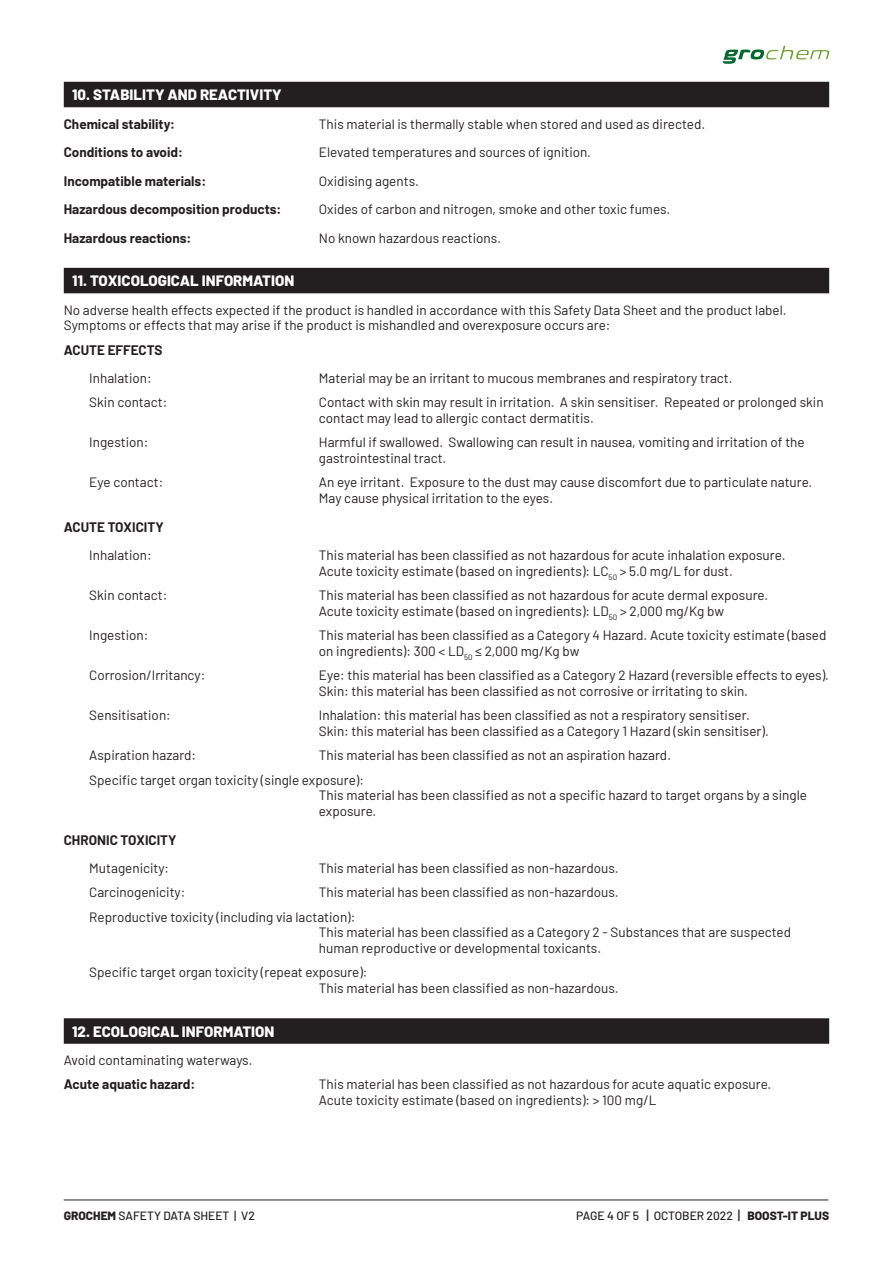
<style>
.page{position:relative;width:893px;height:1263px;background:#fff}
.page>*{position:absolute;margin:0;border:0;box-sizing:border-box;transform-origin:0 0}
.t1{font:800 15px "Barlow";color:#fff}
.t2{font:13.5px/15.8px "Barlow";color:#231f20}
.t3{font:700 13.5px "Barlow";color:#231f20}
.t4{font:500 12px "Barlow";color:#231f20}
.s1{font-weight:800}
.s2{font-size:13.5px}
</style>
<div class="page">
<hr style="left:64px;top:1199px;width:764px;height:1px;background:#231f20">
<svg style="left:723px;top:46px;width:106px;height:18px"></svg>
<div style="left:64px;top:82px;width:765px;height:25px;background:#231f20"></div>
<div style="left:64px;top:268px;width:765px;height:25px;background:#231f20"></div>
<div style="left:64px;top:1018px;width:765px;height:26px;background:#231f20"></div>
<p class="t1" style="left:72px;top:83px;width:211px">10. STABILITY AND REACTIVITY</p>
<p class="t3" style="left:64px;top:114px;width:113px">Chemical stability:</p>
<p class="t2" style="left:319px;top:115px;width:388px">This material is thermally stable when stored and used as directed.</p>
<p class="t3" style="left:64px;top:142px;width:121px">Conditions to avoid:</p>
<p class="t2" style="left:319px;top:143px;width:273px">Elevated temperatures and sources of ignition.</p>
<p class="t3" style="left:64px;top:171px;width:144px">Incompatible materials:</p>
<p class="t2" style="left:319px;top:172px;width:101px">Oxidising agents.</p>
<p class="t3" style="left:64px;top:199px;width:219px">Hazardous decomposition products:</p>
<p class="t2" style="left:319px;top:200px;width:353px">Oxides of carbon and nitrogen, smoke and other toxic fumes.</p>
<p class="t3" style="left:64px;top:228px;width:129px">Hazardous reactions:</p>
<p class="t2" style="left:319px;top:229px;width:184px">No known hazardous reactions.</p>
<p class="t1" style="left:72px;top:269px;width:224px">11. TOXICOLOGICAL INFORMATION</p>
<p class="t2" style="left:64px;top:301px;width:724px">No adverse health effects expected if the product is handled in accordance with this Safety Data Sheet and the product label.<br>Symptoms or effects that may arise if the product is mishandled and overexposure occurs are:</p>
<p class="t3" style="left:64px;top:340px;width:100px">ACUTE EFFECTS</p>
<p class="t2" style="left:89px;top:369px;width:64px">Inhalation:</p>
<p class="t2" style="left:319px;top:369px;width:415px">Material may be an irritant to mucous membranes and respiratory tract.</p>
<p class="t2" style="left:89px;top:394px;width:80px">Skin contact:</p>
<p class="t2" style="left:319px;top:394px;width:506px">Contact with skin may result in irritation. A skin sensitiser. Repeated or prolonged skin contact may lead to allergic contact dermatitis.</p>
<p class="t2" style="left:89px;top:434px;width:61px">Ingestion:</p>
<p class="t2" style="left:319px;top:434px;width:487px">Harmful if swallowed. Swallowing can result in nausea, vomiting and irritation of the gastrointestinal tract.</p>
<p class="t2" style="left:89px;top:474px;width:75px">Eye contact:</p>
<p class="t2" style="left:319px;top:474px;width:495px">An eye irritant. Exposure to the dust may cause discomfort due to particulate nature.<br>May cause physical irritation to the eyes.</p>
<p class="t3" style="left:64px;top:517px;width:101px">ACUTE TOXICITY</p>
<p class="t2" style="left:89px;top:546px;width:64px">Inhalation:</p>
<p class="t2" style="left:319px;top:546px;width:468px">This material has been classified as not hazardous for acute inhalation exposure.<br>Acute toxicity estimate (based on ingredients): LC<sub>50</sub> &gt; 5.0 mg/L for dust.</p>
<p class="t2" style="left:89px;top:586px;width:80px">Skin contact:</p>
<p class="t2" style="left:319px;top:586px;width:451px">This material has been classified as not hazardous for acute dermal exposure.<br>Acute toxicity estimate (based on ingredients): LD<sub>50</sub> &gt; 2,000 mg/Kg bw</p>
<p class="t2" style="left:89px;top:626px;width:61px">Ingestion:</p>
<p class="t2" style="left:319px;top:626px;width:509px">This material has been classified as a Category 4 Hazard. Acute toxicity estimate (based on ingredients): 300 &lt; LD<sub>50</sub> ≤ 2,000 mg/Kg bw</p>
<p class="t2" style="left:89px;top:666px;width:117px">Corrosion/Irritancy:</p>
<p class="t2" style="left:319px;top:666px;width:512px">Eye: this material has been classified as a Category 2 Hazard (reversible effects to eyes).<br>Skin: this material has been classified as not corrosive or irritating to skin.</p>
<p class="t2" style="left:89px;top:706px;width:83px">Sensitisation:</p>
<p class="t2" style="left:319px;top:706px;width:451px">Inhalation: this material has been classified as not a respiratory sensitiser.<br>Skin: this material has been classified as a Category 1 Hazard (skin sensitiser).</p>
<p class="t2" style="left:89px;top:746px;width:108px">Aspiration hazard:</p>
<p class="t2" style="left:89px;top:742px;width:583px;line-height:24.3px;text-indent:230px">This material has been classified as not an aspiration hazard.<br>Specific target organ toxicity (single exposure):</p>
<p class="t2" style="left:319px;top:786px;width:490px">This material has been classified as not a specific hazard to target organs by a single exposure.</p>
<p class="t3" style="left:64px;top:830px;width:114px">CHRONIC TOXICITY</p>
<p class="t2" style="left:89px;top:859px;width:81px">Mutagenicity:</p>
<p class="t2" style="left:319px;top:859px;width:301px">This material has been classified as non-hazardous.</p>
<p class="t2" style="left:89px;top:883px;width:98px">Carcinogenicity:</p>
<p class="t2" style="left:89px;top:879px;width:531px;line-height:24.3px;text-indent:230px">This material has been classified as non-hazardous.<br>Reproductive toxicity (including via lactation):</p>
<p class="t2" style="left:319px;top:923px;width:474px">This material has been classified as a Category 2 - Substances that are suspected human reproductive or developmental toxicants.</p>
<p class="t2" style="left:319px;top:963px;width:301px;text-indent:-230px">Specific target organ toxicity (repeat exposure):<br>This material has been classified as non-hazardous.</p>
<p class="t1" style="left:72px;top:1020px;width:204px">12. ECOLOGICAL INFORMATION</p>
<p class="t2" style="left:64px;top:1051px;width:190px">Avoid contaminating waterways.</p>
<p class="t3" style="left:64px;top:1074px;width:133px">Acute aquatic hazard:</p>
<p class="t2" style="left:319px;top:1075px;width:454px">This material has been classified as not hazardous for acute aquatic exposure.<br>Acute toxicity estimate (based on ingredients): &gt; 100 mg/L</p>
<p class="t4" style="left:64px;top:1207px;width:193px"><span class="s1">GROCHEM</span> SAFETY DATA SHEET | V2</p>
<p class="t4" style="left:576px;top:1207px;width:255px">PAGE 4 OF 5 <span class="s2">|</span> OCTOBER 2022 <span class="s2">|</span> <span class="s1">BOOST-IT PLUS</span></p>
</div>
